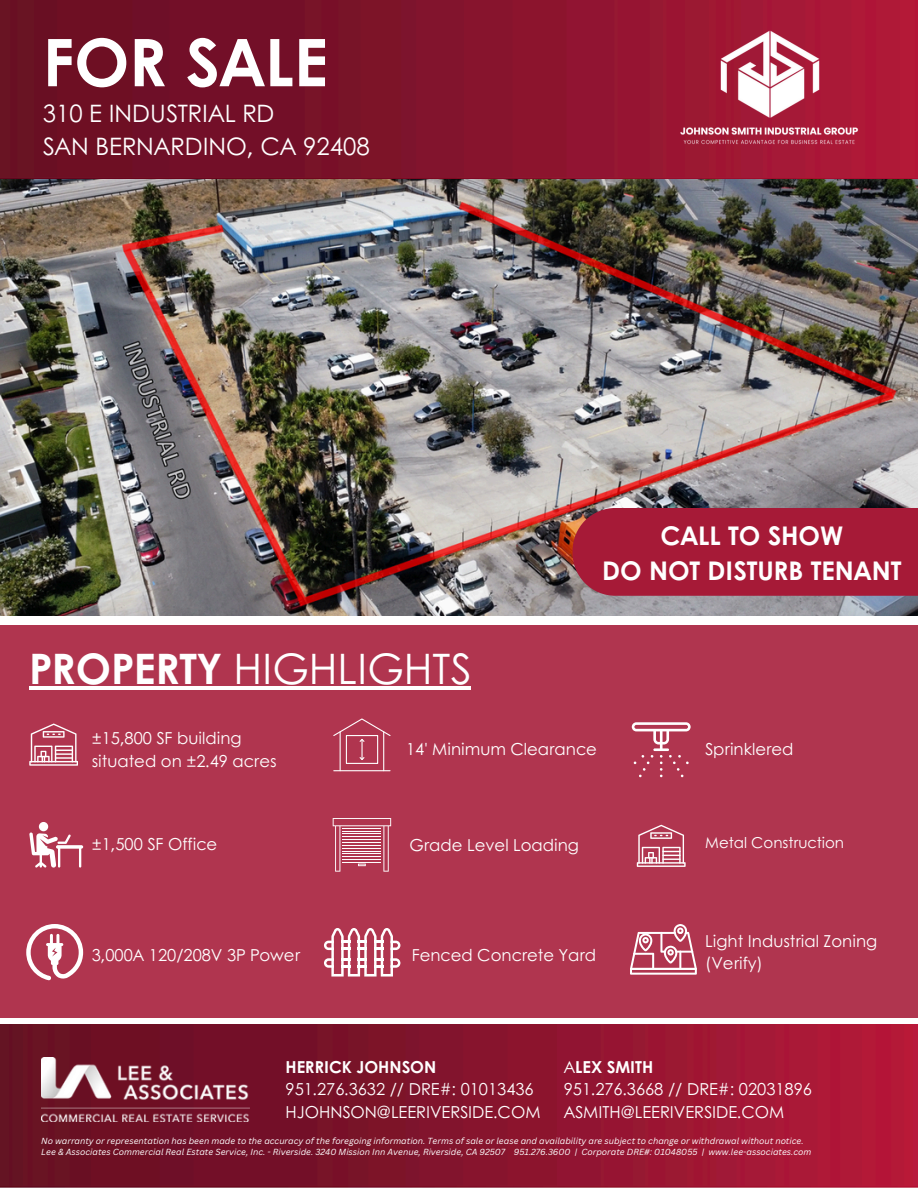
<style>
.page{position:relative;width:918px;height:1188px;background:#fff}
.page>*{position:absolute;margin:0;border:0;box-sizing:border-box;transform-origin:0 0}
.t1{font:700 65.7px "Century Gothic";color:#fff}
.t2{font:42px "Century Gothic";color:#fff}
.t3{font:700 25.65px/35.4px "Century Gothic";color:#fff;text-align:center}
.t4{font:24px/32.7px "Century Gothic";color:#fff}
.t5{font:16.5px/22.5px "Century Gothic";color:#fff}
.t6{font:15px "Century Gothic";color:#fff}
.t7{font:italic 8.55px/11.4px "Canva Sans";color:#fff}
.s1{font-weight:700}
</style>
<div class="page">
<img style="left:0;top:1px;width:918px;height:615px">
<img style="left:0;top:1024px;width:918px;height:164px">
<img style="left:41px;top:1057px;width:208px;height:64px">
<div style="left:0;top:620px;width:918px;height:404px;background:#b0354f"></div>
<div style="left:0;top:616px;width:918px;height:9px;background:#fff"></div>
<div style="left:0;top:1018px;width:918px;height:6px;background:#fff"></div>
<svg style="left:29px;top:724px;width:49px;height:41px"></svg>
<div style="left:39px;top:822px;width:9px;height:9px;background:#fff;border-radius:50%"></div>
<svg style="left:29px;top:832px;width:54px;height:36px"></svg>
<svg style="left:26px;top:924px;width:57px;height:56px"></svg>
<hr style="left:334px;top:770px;width:56px;height:1px;background:#fff">
<hr style="left:340px;top:732px;width:1px;height:39px;background:#fff">
<hr style="left:383px;top:732px;width:1px;height:39px;background:#fff">
<div style="left:346px;top:735px;width:32px;height:29px;border:1px solid #fff"></div>
<hr style="left:361px;top:739px;width:2px;height:21px;background:#fff">
<svg style="left:333px;top:718px;width:58px;height:25px"></svg>
<svg style="left:359px;top:756px;width:6px;height:4px"></svg>
<svg style="left:333px;top:818px;width:58px;height:54px"></svg>
<svg style="left:632px;top:722px;width:58px;height:55px"></svg>
<svg style="left:630px;top:924px;width:66px;height:51px"></svg>
<svg style="left:324px;top:928px;width:76px;height:48px"></svg>
<img style="left:663px;top:11px;width:214px;height:159px">
<svg style="left:637px;top:825px;width:48px;height:41px"></svg>
<div style="left:573px;top:508px;width:345px;height:88px;background:#a61a37"></div>
<hr style="left:29px;top:686px;width:204px;height:3px;background:#fff">
<hr style="left:233px;top:686px;width:238px;height:3px;background:#fff">
<h3 class="t1" style="left:43px;top:13px;width:287px">FOR SALE</h3>
<h2 class="t4" style="left:43px;top:96px;width:328px">310 E INDUSTRIAL RD<br>SAN BERNARDINO, CA 92408</h2>
<h6 class="t3" style="left:602px;top:517px;width:301px">CALL TO SHOW<br>DO NOT DISTURB TENANT</h6>
<p class="t2" style="left:29px;top:637px;width:443px"><span class="s1">PROPERTY</span> HIGHLIGHTS</p>
<h6 class="t5" style="left:92px;top:726px;width:186px">±15,800 SF building situated on ±2.49 acres</h6>
<p class="t5" style="left:92px;top:832px;width:127px">±1,500 SF Office</p>
<p class="t5" style="left:406px;top:737px;width:192px">14' Minimum Clearance</p>
<h6 class="t5" style="left:410px;top:833px;width:171px">Grade Level Loading</h6>
<h6 class="t5" style="left:705px;top:737px;width:90px">Sprinklered</h6>
<p class="t6" style="left:705px;top:832px;width:140px">Metal Construction</p>
<h6 class="t5" style="left:92px;top:943px;width:210px">3,000A 120/208V 3P Power</h6>
<p class="t5" style="left:412px;top:943px;width:186px">Fenced Concrete Yard</p>
<h6 class="t5" style="left:705px;top:929px;width:173px">Light Industrial Zoning (Verify)</h6>
<h6 class="t5" style="left:286px;top:1055px;width:256px"><span class="s1">HERRICK JOHNSON<br></span>951.276.3632 // DRE#: 01013436<br>HJOHNSON@LEERIVERSIDE.COM</h6>
<p class="t5" style="left:564px;top:1055px;width:250px">A<span class="s1">LEX SMITH<br></span>951.276.3668 // DRE#: 02031896<br>ASMITH@LEERIVERSIDE.COM</p>
<p class="t7" style="left:41px;top:1135px;width:772px">No warranty or representation has been made to the accuracy of the foregoing information. Terms of sale or lease and availability are subject to change or withdrawal without notice.<br>Lee &amp; Associates Commercial Real Estate Service, Inc. - Riverside. 3240 Mission Inn Avenue, Riverside, CA 92507 951.276.3600 | Corporate DRE#: 01048055 | www.lee-associates.com</p>
</div>
